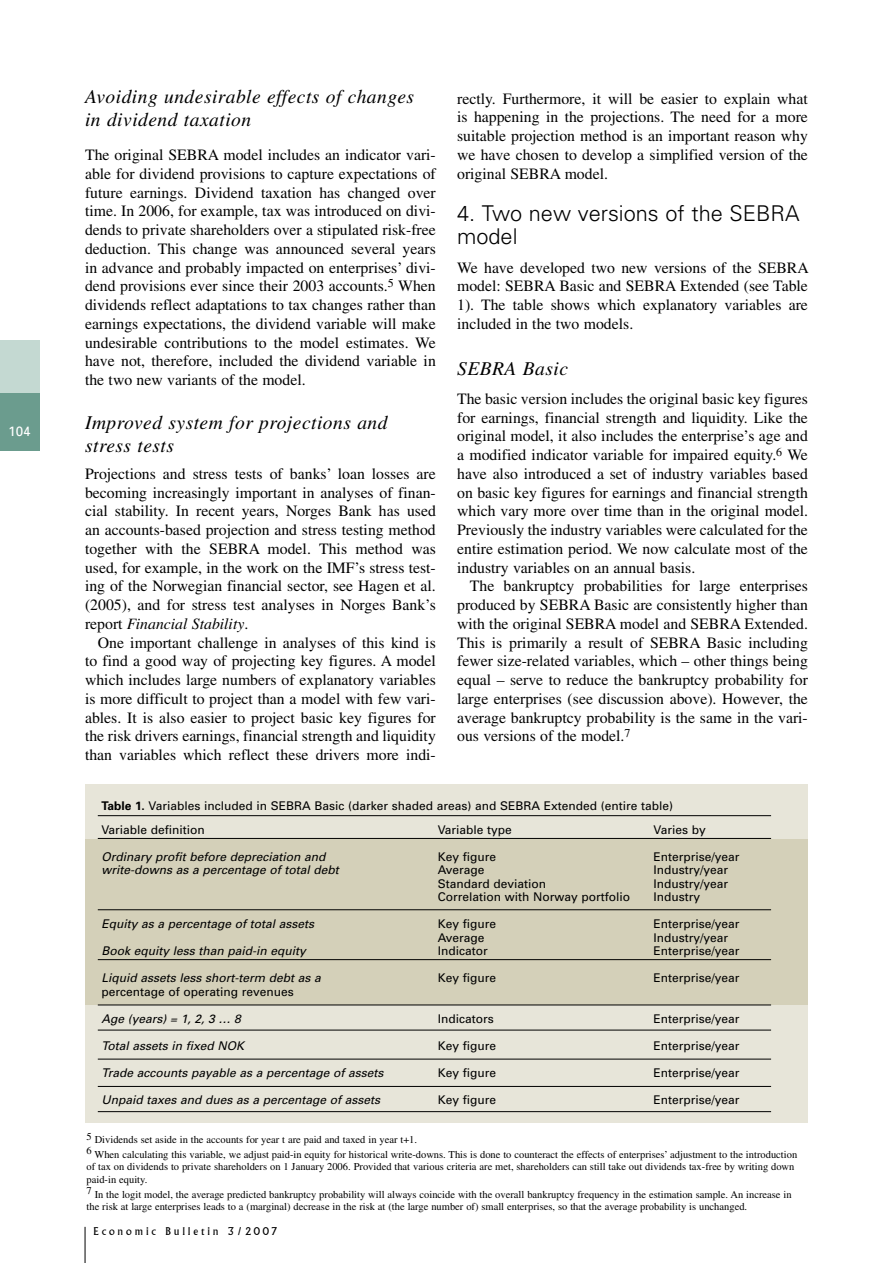
<style>
.page{position:relative;width:893px;height:1263px;background:#fff}
.page>*{position:absolute;margin:0;border:0;box-sizing:border-box;transform-origin:0 0}
.t1{font:300 21.75px/23.2px "Univers";color:#000}
.t2{font:italic 19.5px/22.5px "Times";letter-spacing:.025em;color:#000}
.t3{font:15.75px/18.8px "Times";color:#000;text-align:justify}
.t4{font:13.5px "Univers";color:#fff}
.t5{font:12px/24px "Univers";color:#000}
.t6{font:italic 12px "Univers";color:#000}
.t7{font:10.5px/12.6px "Times";color:#000}
.t8{font:10.5px "Albertus";letter-spacing:.27em;color:#000}
.s1{font-style:italic}
.s2{font-weight:700}
</style>
<div class="page">
<hr style="left:85px;top:1227px;width:1px;height:36px;background:#000">
<div style="left:0;top:340px;width:39px;height:111px;background:#c4d9d2"></div>
<div style="left:0;top:393px;width:39px;height:58px;background:#6b9c8e"></div>
<div style="left:85px;top:784px;width:723px;height:339px;background:#e7e5d9"></div>
<div style="left:85px;top:839px;width:723px;height:165px;background:#d4d0b9"></div>
<hr style="left:98px;top:815px;width:673px;height:1px;background:#000">
<hr style="left:98px;top:909px;width:673px;height:1px;background:#000">
<hr style="left:98px;top:959px;width:673px;height:1px;background:#000">
<hr style="left:98px;top:1004px;width:673px;height:1px;background:#000">
<hr style="left:98px;top:1030px;width:673px;height:1px;background:#000">
<hr style="left:98px;top:1059px;width:673px;height:1px;background:#000">
<hr style="left:98px;top:1086px;width:673px;height:1px;background:#000">
<hr style="left:98px;top:838px;width:673px;height:1px;background:#000">
<hr style="left:98px;top:1111px;width:673px;height:1px;background:#000">
<p class="t4" style="left:8px;top:423px;width:24px">104</p>
<p class="t2" style="left:85px;top:86px;width:331px">Avoiding undesirable effects of changes in dividend taxation</p>
<p class="t3" style="left:85px;top:145px;width:352px">The original SEBRA model includes an indicator vari&shy;able for dividend provisions to capture expectations of future earnings. Dividend taxation has changed over time. In 2006, for example, tax was introduced on divi&shy;dends to private shareholders over a stipulated risk-free deduction. This change was announced several years in advance and probably impacted on enterprises’ divi&shy;dend provisions ever since their 2003 accounts.<sup>5</sup> When dividends reflect adaptations to tax changes rather than earnings expectations, the dividend variable will make undesirable contributions to the model estimates. We have not, therefore, included the dividend variable in the two new variants of the model.</p>
<p class="t2" style="left:85px;top:412px;width:304px">Improved system for projections and stress tests</p>
<p class="t3" style="left:85px;top:464px;width:352px">Projections and stress tests of banks’ loan losses are becoming increasingly important in analyses of finan&shy;cial stability. In recent years, Norges Bank has used an accounts-based projection and stress testing method together with the SEBRA model. This method was used, for example, in the work on the IMF’s stress test&shy;ing of the Norwegian financial sector, see Hagen et al. (2005), and for stress test analyses in Norges Bank’s report <span class="s1">Financial Stability</span>.</p>
<p class="t3" style="left:85px;top:633px;width:352px;text-indent:13px">One important challenge in analyses of this kind is to find a good way of projecting key figures. A model which includes large numbers of explanatory variables is more difficult to project than a model with few vari&shy;ables. It is also easier to project basic key figures for the risk drivers earnings, financial strength and liquidity than variables which reflect these drivers more indi-</p>
<p class="t3" style="left:457px;top:89px;width:352px">rectly. Furthermore, it will be easier to explain what is happening in the projections. The need for a more suitable projection method is an important reason why we have chosen to develop a simplified version of the original SEBRA model.</p>
<h1 class="t1" style="left:457px;top:201px;width:344px">4. Two new versions of the SEBRA model</h1>
<p class="t3" style="left:457px;top:258px;width:353px">We have developed two new versions of the SEBRA model: SEBRA Basic and SEBRA Extended (see Table 1). The table shows which explanatory variables are included in the two models.</p>
<p class="t2" style="left:457px;top:357px;width:112px">SEBRA Basic</p>
<p class="t3" style="left:457px;top:389px;width:352px">The basic version includes the original basic key figures for earnings, financial strength and liquidity. Like the original model, it also includes the enterprise’s age and a modified indicator variable for impaired equity.<sup>6</sup> We have also introduced a set of industry variables based on basic key figures for earnings and financial strength which vary more over time than in the original model.<br>Previously the industry variables were calculated for the entire estimation period. We now calculate most of the industry variables on an annual basis.</p>
<p class="t3" style="left:457px;top:577px;width:352px;text-indent:13px">The bankruptcy probabilities for large enterprises produced by SEBRA Basic are consistently higher than with the original SEBRA model and SEBRA Extended.<br>This is primarily a result of SEBRA Basic including fewer size-related variables, which – other things being equal – serve to reduce the bankruptcy probability for large enterprises (see discussion above). However, the average bankruptcy probability is the same in the vari&shy;ous versions of the model.<sup>7</sup></p>
<p class="t5" style="left:101px;top:793px;width:573px"><span class="s2">Table 1.</span> Variables included in SEBRA Basic (darker shaded areas) and SEBRA Extended (entire table)<br>Variable definition</p>
<p class="t5" style="left:438px;top:817px;width:76px">Variable type</p>
<p class="t5" style="left:653px;top:817px;width:54px">Varies by</p>
<p class="t6" style="left:101px;top:849px;width:226px">Ordinary profit before depreciation and</p>
<p class="t5" style="left:438px;top:844px;width:60px">Key figure</p>
<p class="t5" style="left:653px;top:844px;width:88px">Enterprise/year</p>
<p class="t6" style="left:101px;top:862px;width:239px">write-downs as a percentage of total debt</p>
<p class="t5" style="left:438px;top:858px;width:48px">Average</p>
<p class="t5" style="left:653px;top:858px;width:76px">Industry/year</p>
<p class="t5" style="left:438px;top:871px;width:110px">Standard deviation</p>
<p class="t5" style="left:653px;top:871px;width:76px">Industry/year</p>
<p class="t5" style="left:438px;top:885px;width:194px">Correlation with Norway portfolio</p>
<p class="t5" style="left:653px;top:885px;width:48px">Industry</p>
<p class="t6" style="left:101px;top:916px;width:214px">Equity as a percentage of total assets</p>
<p class="t5" style="left:438px;top:912px;width:60px">Key figure</p>
<p class="t5" style="left:653px;top:912px;width:88px">Enterprise/year</p>
<p class="t5" style="left:438px;top:925px;width:48px">Average</p>
<p class="t5" style="left:653px;top:925px;width:76px">Industry/year</p>
<p class="t6" style="left:101px;top:943px;width:206px">Book equity less than paid-in equity</p>
<p class="t5" style="left:438px;top:939px;width:52px">Indicator</p>
<p class="t5" style="left:653px;top:939px;width:88px">Enterprise/year</p>
<p class="t6" style="left:101px;top:970px;width:221px">Liquid assets less short-term debt as a</p>
<p class="t5" style="left:438px;top:966px;width:60px">Key figure</p>
<p class="t5" style="left:653px;top:966px;width:88px">Enterprise/year</p>
<p class="t5" style="left:101px;top:979px;width:194px">percentage of operating revenues</p>
<p class="t6" style="left:101px;top:1011px;width:141px">Age (years) = 1, 2, 3 … 8</p>
<p class="t5" style="left:438px;top:1006px;width:58px">Indicators</p>
<p class="t5" style="left:653px;top:1006px;width:88px">Enterprise/year</p>
<p class="t6" style="left:101px;top:1038px;width:144px">Total assets in fixed NOK</p>
<p class="t5" style="left:438px;top:1033px;width:60px">Key figure</p>
<p class="t5" style="left:653px;top:1033px;width:88px">Enterprise/year</p>
<p class="t6" style="left:101px;top:1065px;width:283px">Trade accounts payable as a percentage of assets</p>
<p class="t5" style="left:438px;top:1060px;width:60px">Key figure</p>
<p class="t5" style="left:653px;top:1060px;width:88px">Enterprise/year</p>
<p class="t6" style="left:101px;top:1092px;width:280px">Unpaid taxes and dues as a percentage of assets</p>
<p class="t5" style="left:438px;top:1087px;width:60px">Key figure</p>
<p class="t5" style="left:653px;top:1087px;width:88px">Enterprise/year</p>
<p class="t7" style="left:87px;top:1132px;width:712px;line-height:14.7px">5 Dividends set aside in the accounts for year t are paid and taxed in year t+1.<br>6 When calculating this variable, we adjust paid-in equity for historical write-downs. This is done to counteract the effects of enterprises’ adjustment to the introduction</p>
<p class="t7" style="left:87px;top:1160px;width:709px">of tax on dividends to private shareholders on 1 January 2006. Provided that various criteria are met, shareholders can still take out dividends tax-free by writing down paid-in equity.</p>
<p class="t7" style="left:87px;top:1188px;width:707px">7 In the logit model, the average predicted bankruptcy probability will always coincide with the overall bankruptcy frequency in the estimation sample. An increase in the risk at large enterprises leads to a (marginal) decrease in the risk at (the large number of) small enterprises, so that the average probability is unchanged.</p>
<p class="t8" style="left:94px;top:1225px;width:185px">Economic Bulletin 3/2007</p>
</div>
